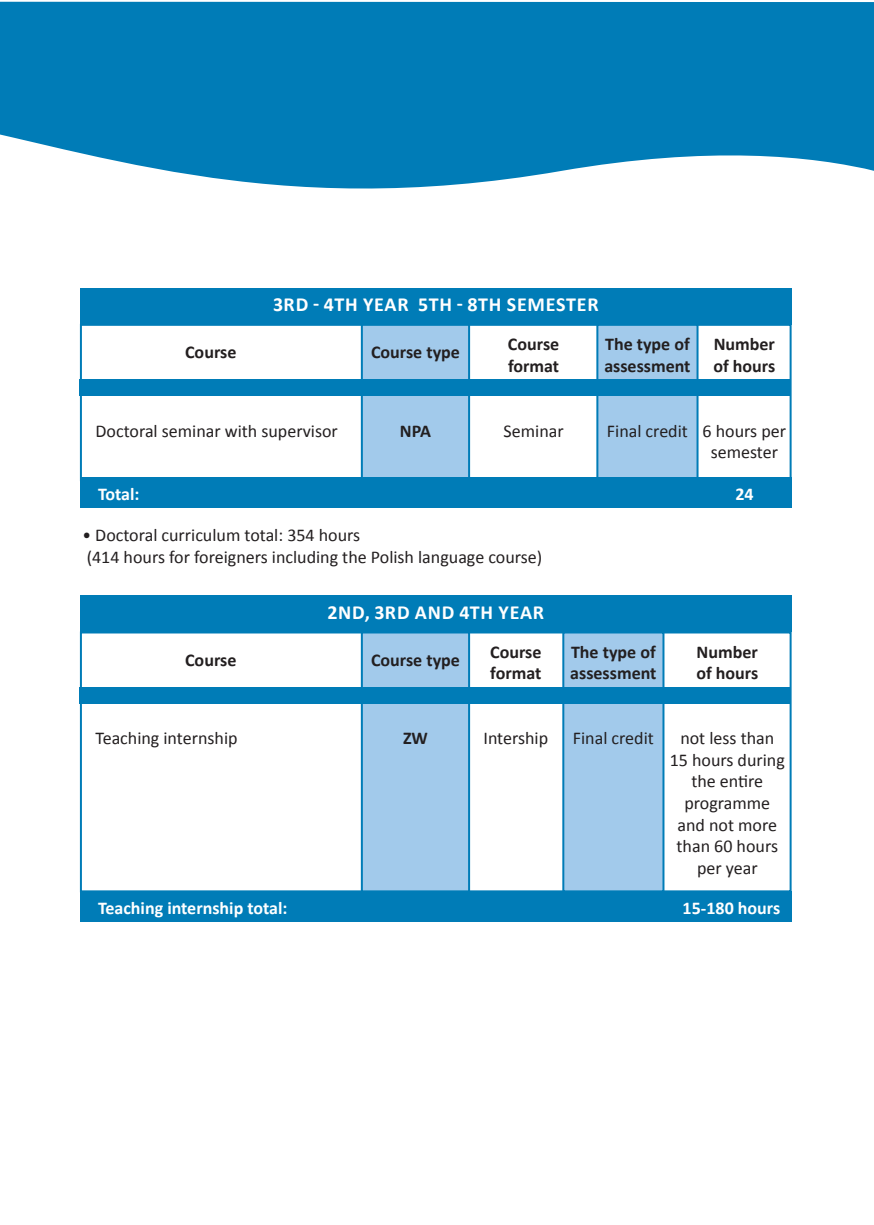
<style>
.page{position:relative;width:874px;height:1225px;background:#fff}
.page>*{position:absolute;margin:0;border:0;box-sizing:border-box;transform-origin:0 0}
.t1{font:700 20px "Calibri";letter-spacing:.04em;color:#fff}
.t2{font:18px/21.6px "Calibri";color:#231f20;text-align:center}
.t3{font:700 18px/21.6px "Calibri";color:#231f20}
.t4{font:700 18px "Calibri";color:#fff}
</style>
<div class="page">
<div style="left:80px;top:324px;width:711px;height:157px;border:2px solid #007cb7"></div>
<div style="left:596px;top:324px;width:102px;height:157px;background:#a2caeb;border:2px solid #007cb7"></div>
<div style="left:360px;top:324px;width:110px;height:157px;background:#a2caeb;border:2px solid #007cb7"></div>
<div style="left:80px;top:288px;width:711px;height:36px;background:#007cb7"></div>
<div style="left:80px;top:380px;width:710px;height:16px;background:#007cb7"></div>
<div style="left:80px;top:477px;width:711px;height:31px;background:#007cb7"></div>
<div style="left:562px;top:631px;width:102px;height:261px;background:#a2caeb;border:2px solid #007cb7"></div>
<div style="left:360px;top:631px;width:110px;height:261px;background:#a2caeb;border:2px solid #007cb7"></div>
<div style="left:80px;top:595px;width:711px;height:37px;background:#007cb7"></div>
<div style="left:80px;top:687px;width:710px;height:16px;background:#007cb7"></div>
<div style="left:80px;top:891px;width:711px;height:30px;background:#007cb7"></div>
<svg style="left:0;top:1px;width:873px;height:188px;background:#1c8abe"></svg>
<p class="t3" style="left:185px;top:341px;width:53px">Course</p>
<p class="t1" style="left:273px;top:292px;width:327px">3RD - 4TH year 5TH - 8TH semester</p>
<p class="t3" style="left:371px;top:341px;width:90px">Course type</p>
<p class="t3" style="left:507px;top:333px;width:53px">Course format</p>
<p class="t3" style="left:604px;top:333px;width:88px">The type of assessment</p>
<p class="t3" style="left:713px;top:333px;width:63px">Number of hours</p>
<p class="t2" style="left:95px;top:420px;width:244px">Doctoral seminar with supervisor</p>
<p class="t3" style="left:399px;top:420px;width:33px">NPA</p>
<p class="t2" style="left:503px;top:420px;width:62px">Seminar</p>
<p class="t2" style="left:606px;top:420px;width:82px">Final credit</p>
<p class="t2" style="left:702px;top:420px;width:85px">6 hours per semester</p>
<p class="t4" style="left:98px;top:482px;width:43px">Total:</p>
<p class="t4" style="left:735px;top:482px;width:20px">24</p>
<p class="t2" style="left:83px;top:524px;width:461px;text-align:left">• Doctoral curriculum total: 354 hours<br>(414 hours for foreigners including the Polish language course)</p>
<p class="t3" style="left:185px;top:649px;width:53px">Course</p>
<p class="t2" style="left:95px;top:727px;width:143px">Teaching internship</p>
<p class="t1" style="left:327px;top:599px;width:102px">2nd, 3rd and</p>
<p class="t1" style="left:459px;top:599px;width:86px">4th year</p>
<p class="t3" style="left:371px;top:649px;width:90px">Course type</p>
<p class="t3" style="left:403px;top:727px;width:26px">ZW</p>
<p class="t3" style="left:490px;top:641px;width:53px">Course format</p>
<p class="t2" style="left:483px;top:727px;width:66px">Intership</p>
<p class="t3" style="left:570px;top:641px;width:88px">The type of assessment</p>
<p class="t3" style="left:696px;top:641px;width:63px">Number of hours</p>
<p class="t2" style="left:572px;top:727px;width:82px">Final credit</p>
<p class="t2" style="left:669px;top:727px;width:117px">not less than<br>15 hours during the entire programme and not more than 60 hours per year</p>
<p class="t4" style="left:98px;top:896px;width:191px">Teaching internship total:</p>
<p class="t4" style="left:682px;top:896px;width:99px">15-180 hours</p>
</div>
